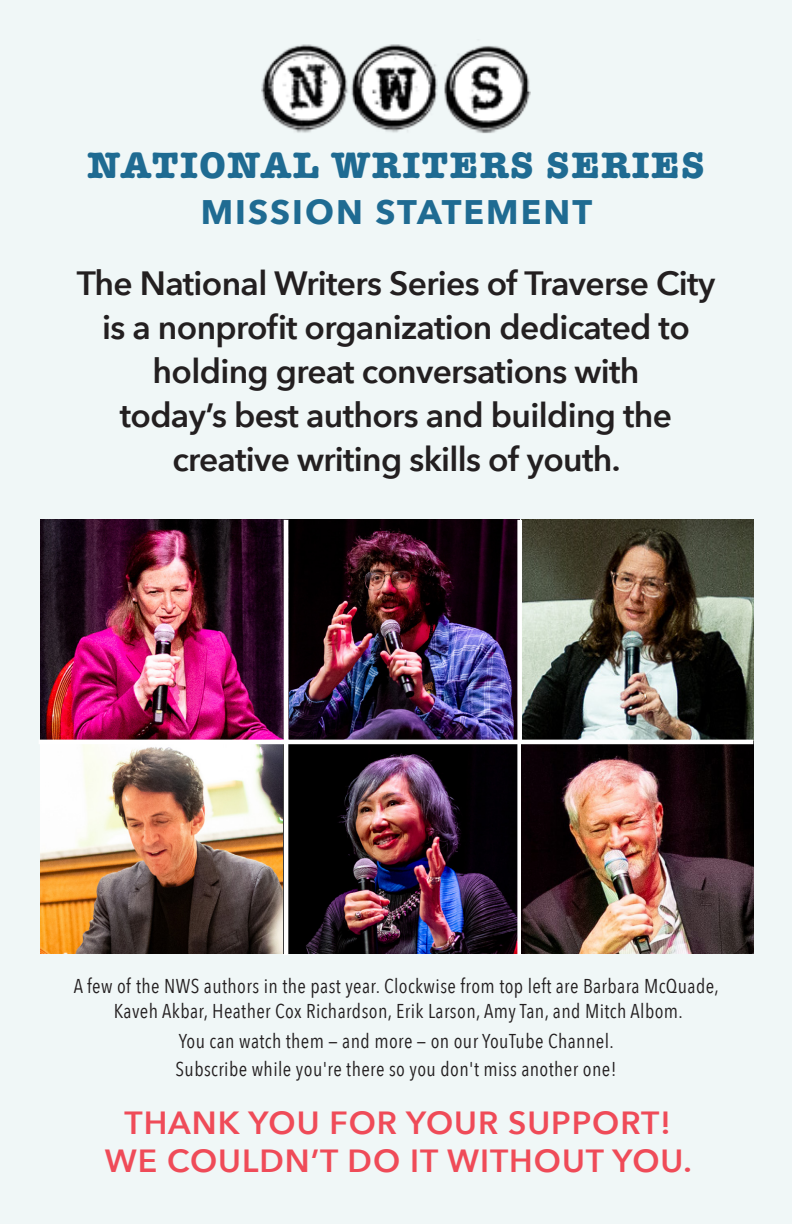
<style>
.page{position:relative;width:792px;height:1224px;background:#f0f7f7}
.page>*{position:absolute;margin:0;border:0;box-sizing:border-box;transform-origin:0 0}
.t1{font:700 38px "American Typewriter";letter-spacing:.04em;color:#1f6b92}
.t2{font:700 34px "Avenir Next";letter-spacing:.06em;color:#1f6b92}
.t3{font:600 33.6px "Avenir Next";letter-spacing:-.02em;color:#231f20}
.t4{font:600 32px "Avenir Next";letter-spacing:.03em;color:#ef4b58}
.t5{font:20px/24.4px "Avenir Next Condensed";letter-spacing:.02em;color:#231f20;text-align:center}
</style>
<div class="page">
<img style="left:288px;top:520px;width:229px;height:220px">
<img style="left:41px;top:520px;width:243px;height:433px">
<img style="left:288px;top:744px;width:229px;height:209px">
<img style="left:522px;top:520px;width:231px;height:433px">
<div style="left:517px;top:520px;width:5px;height:435px;background:#fff"></div>
<hr style="left:284px;top:520px;width:4px;height:435px;background:#fff">
<hr style="left:39px;top:740px;width:714px;height:4px;background:#fff">
<img style="left:261px;top:44px;width:270px;height:90px">
<p class="t1" style="left:87px;top:133px;width:619px">NATIONAL WRITERS SERIES</p>
<p class="t2" style="left:201px;top:183px;width:393px">MISSION STATEMENT</p>
<p class="t3" style="left:77px;top:254px;width:640px">The National Writers Series of Traverse City</p>
<p class="t3" style="left:102px;top:298px;width:589px">is a nonprofit organization dedicated to</p>
<p class="t3" style="left:153px;top:342px;width:488px">holding great conversations with</p>
<p class="t3" style="left:120px;top:386px;width:554px">today’s best authors and building the</p>
<p class="t3" style="left:172px;top:430px;width:450px">creative writing skills of youth.</p>
<p class="t5" style="left:74px;top:973px;width:647px">A few of the NWS authors in the past year. Clockwise from top left are Barbara McQuade,<br>Kaveh Akbar, Heather Cox Richardson, Erik Larson, Amy Tan, and Mitch Albom.</p>
<p class="t5" style="left:179px;top:1028px;width:437px">You can watch them — and more — on our YouTube Channel.</p>
<p class="t5" style="left:175px;top:1056px;width:443px">Subscribe while you're there so you don't miss another one!</p>
<p class="t4" style="left:125px;top:1095px;width:548px">THANK YOU FOR YOUR SUPPORT!</p>
<p class="t4" style="left:105px;top:1133px;width:589px">WE COULDN’T DO IT WITHOUT YOU.</p>
</div>
